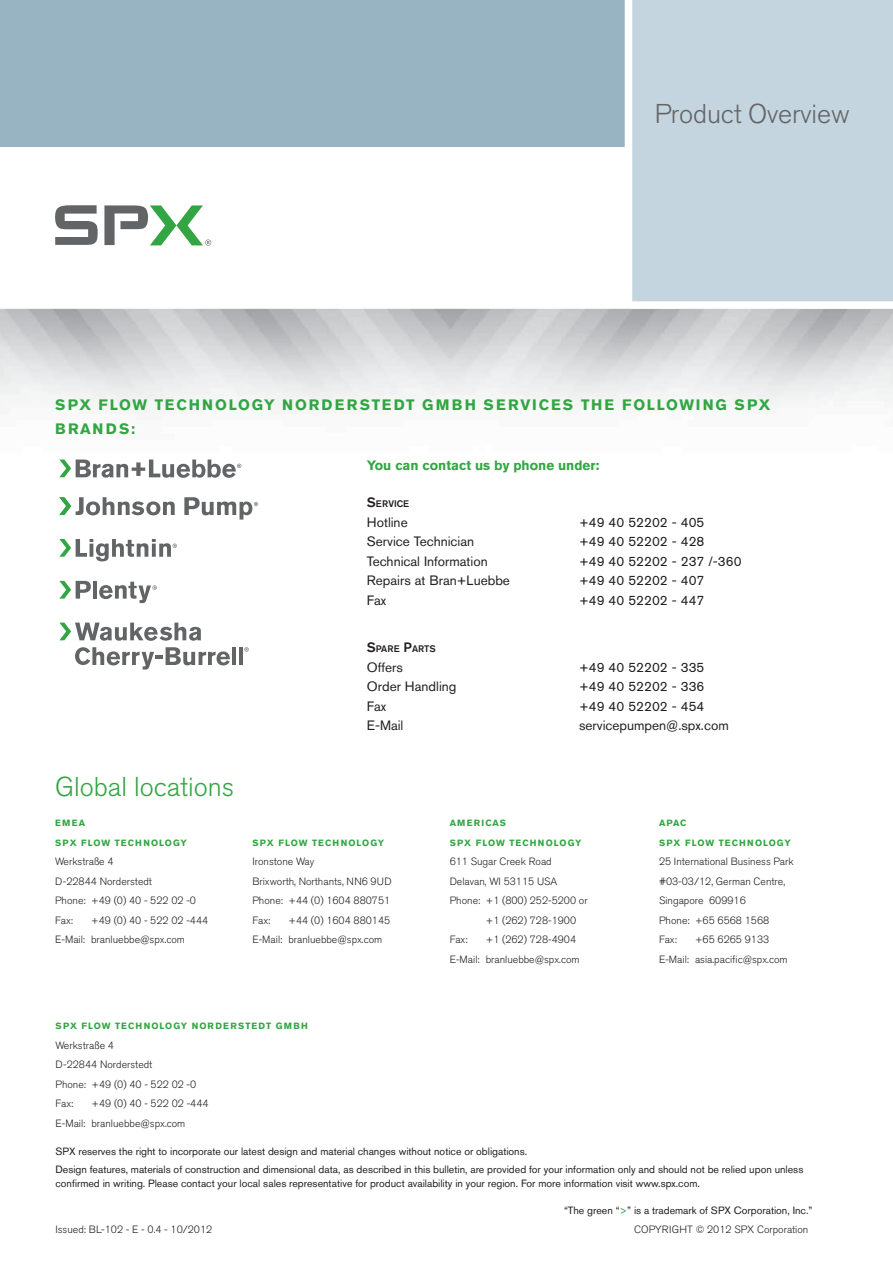
<style>
.page{position:relative;width:893px;height:1263px;background:#fff}
.page>*{position:absolute;margin:0;border:0;box-sizing:border-box;transform-origin:0 0}
.t1{font:300 27px "Akzidenz Grotesk BE";letter-spacing:-.005em;color:#636466}
.t2{font:300 27px "Akzidenz Grotesk BE";color:#33a543}
.t3{font:700 15px/24px "Akzidenz Grotesk BE";letter-spacing:.11em;color:#33a543}
.t4{font:13.5px "Akzidenz Grotesk BE";color:#231f20}
.t5{font:700 13.5px "Akzidenz Grotesk BE";color:#33a543}
.t6{font:300 10.5px/19.5px "Akzidenz Grotesk BE";color:#231f20}
.t7{font:10.5px/17.7px "Akzidenz Grotesk BE";color:#231f20}
.t8{font:500 9.45px "Akzidenz Grotesk BE";color:#231f20}
.t9{font:700 9px/19.5px "Akzidenz Grotesk BE";letter-spacing:.11em;color:#33a543}
.s1{font-size:13.5px}
.s2{color:#33a543}
</style>
<div class="page">
<svg style="left:55px;top:205px;width:43px;height:40px"></svg>
<svg style="left:104px;top:205px;width:107px;height:41px"></svg>
<div style="left:0;top:0;width:630px;height:147px;background:#98b4c2"></div>
<div style="left:631px;top:0;width:261px;height:308px;background:#c4d5df"></div>
<div style="left:0;top:301px;width:892px;height:8px;background:#fff"></div>
<div style="left:624px;top:0;width:8px;height:306px;background:#fff"></div>
<svg style="left:59px;top:460px;width:182px;height:18px"></svg>
<svg style="left:59px;top:497px;width:116px;height:18px"></svg>
<svg style="left:184px;top:497px;width:74px;height:23px"></svg>
<svg style="left:59px;top:539px;width:118px;height:22px"></svg>
<svg style="left:59px;top:581px;width:32px;height:18px"></svg>
<hr style="left:93px;top:581px;width:4px;height:18px;background:#636466">
<svg style="left:99px;top:582px;width:58px;height:21px"></svg>
<svg style="left:59px;top:623px;width:142px;height:18px"></svg>
<svg style="left:75px;top:647px;width:155px;height:23px"></svg>
<hr style="left:232px;top:647px;width:4px;height:18px;background:#636466">
<hr style="left:239px;top:647px;width:4px;height:18px;background:#636466">
<svg style="left:244px;top:647px;width:5px;height:5px"></svg>
<h1 class="t1" style="left:654px;top:104px;width:196px">Product Overview</h1>
<h2 class="t3" style="left:55px;top:394px;width:716px">SPX FLOW TECHNOLOGY NORDERSTEDT GMBH SERVICES THE FOLLOWING SPX<br>BRANDS:</h2>
<h1 class="t2" style="left:55px;top:777px;width:181px">Global locations</h1>
<p class="t9" style="left:55px;top:814px;width:133px">EMEA<br>SPX FLOW TECHNOLOGY</p>
<p class="t6" style="left:55px;top:853px;width:142px">Werkstraße 4<br>D-22844 Norderstedt<br>Phone: +49 (0) 40 - 522 02 -0<br>Fax:</p>
<p class="t6" style="left:55px;top:911px;width:155px;text-indent:36px">+49 (0) 40 - 522 02 -444<br>E-Mail: branluebbe@spx.com</p>
<p class="t5" style="left:367px;top:461px;width:234px">You can contact us by phone under:</p>
<p class="t8" style="left:367px;top:500px;width:44px"><span class="s1">S</span>ERVICE</p>
<p class="t4" style="left:367px;top:517px;width:42px">Hotline</p>
<p class="t4" style="left:579px;top:517px;width:127px">+49 40 52202 - 405</p>
<p class="t4" style="left:367px;top:537px;width:109px">Service Technician</p>
<p class="t4" style="left:579px;top:537px;width:127px">+49 40 52202 - 428</p>
<p class="t4" style="left:367px;top:556px;width:122px">Technical Information</p>
<p class="t4" style="left:579px;top:556px;width:164px">+49 40 52202 - 237 /-360</p>
<p class="t4" style="left:367px;top:576px;width:144px">Repairs at Bran+Luebbe</p>
<p class="t4" style="left:579px;top:576px;width:127px">+49 40 52202 - 407</p>
<p class="t4" style="left:367px;top:595px;width:21px">Fax</p>
<p class="t4" style="left:579px;top:595px;width:127px">+49 40 52202 - 447</p>
<p class="t8" style="left:367px;top:646px;width:70px"><span class="s1">S</span>PARE <span class="s1">P</span>ARTS</p>
<p class="t4" style="left:367px;top:662px;width:38px">Offers</p>
<p class="t4" style="left:579px;top:662px;width:127px">+49 40 52202 - 335</p>
<p class="t4" style="left:367px;top:682px;width:91px">Order Handling</p>
<p class="t4" style="left:579px;top:682px;width:127px">+49 40 52202 - 336</p>
<p class="t4" style="left:367px;top:701px;width:21px">Fax</p>
<p class="t4" style="left:579px;top:701px;width:127px">+49 40 52202 - 454</p>
<p class="t4" style="left:367px;top:721px;width:38px">E-Mail</p>
<p class="t4" style="left:579px;top:721px;width:151px">servicepumpen@.spx.com</p>
<p class="t9" style="left:252px;top:834px;width:133px">SPX FLOW TECHNOLOGY</p>
<p class="t6" style="left:252px;top:853px;width:141px">Ironstone Way<br>Brixworth, Northants, NN6 9UD<br>Phone: +44 (0) 1604 880751<br>Fax:</p>
<p class="t6" style="left:252px;top:911px;width:139px;text-indent:36px">+44 (0) 1604 880145<br>E-Mail: branluebbe@spx.com</p>
<p class="t9" style="left:449px;top:814px;width:133px">AMERICAS<br>SPX FLOW TECHNOLOGY</p>
<p class="t6" style="left:449px;top:853px;width:103px">611 Sugar Creek Road</p>
<p class="t6" style="left:449px;top:872px;width:109px">Delavan, WI 53115 USA</p>
<p class="t6" style="left:449px;top:892px;width:139px">Phone: +1 (800) 252-5200 or</p>
<p class="t6" style="left:485px;top:911px;width:92px">+1 (262) 728-1900</p>
<p class="t6" style="left:449px;top:931px;width:19px">Fax:</p>
<p class="t6" style="left:449px;top:931px;width:131px;text-indent:36px">+1 (262) 728-4904<br>E-Mail: branluebbe@spx.com</p>
<p class="t9" style="left:659px;top:814px;width:133px">APAC<br>SPX FLOW TECHNOLOGY</p>
<p class="t6" style="left:659px;top:853px;width:136px">25 International Business Park #03-03/12, German Centre,<br>Singapore 609916<br>Phone: +65 6568 1568<br>Fax:</p>
<p class="t6" style="left:659px;top:931px;width:130px;text-indent:36px">+65 6265 9133<br>E-Mail: asia.pacific@spx.com</p>
<p class="t9" style="left:55px;top:1017px;width:254px">SPX FLOW TECHNOLOGY NORDERSTEDT GMBH</p>
<p class="t6" style="left:55px;top:1037px;width:142px">Werkstraße 4<br>D-22844 Norderstedt<br>Phone: +49 (0) 40 - 522 02 -0<br>Fax:</p>
<p class="t6" style="left:55px;top:1095px;width:155px;text-indent:36px">+49 (0) 40 - 522 02 -444<br>E-Mail: branluebbe@spx.com</p>
<p class="t7" style="left:55px;top:1144px;width:749px">SPX reserves the right to incorporate our latest design and material changes without notice or obligations.<br>Design features, materials of construction and dimensional data, as described in this bulletin, are provided for your information only and should not be relied upon unless</p>
<p class="t7" style="left:55px;top:1175px;width:646px">confirmed in writing. Please contact your local sales representative for product availability in your region. For more information visit www.spx.com.</p>
<p class="t7" style="left:564px;top:1202px;width:250px">“The green “<span class="s2">&gt;</span>” is a trademark of SPX Corporation, Inc.”</p>
<p class="t6" style="left:55px;top:1221px;width:158px">Issued: BL-102 - E - 0.4 - 10/2012</p>
<p class="t6" style="left:634px;top:1221px;width:176px">COPYRIGHT © 2012 SPX Corporation</p>
</div>
